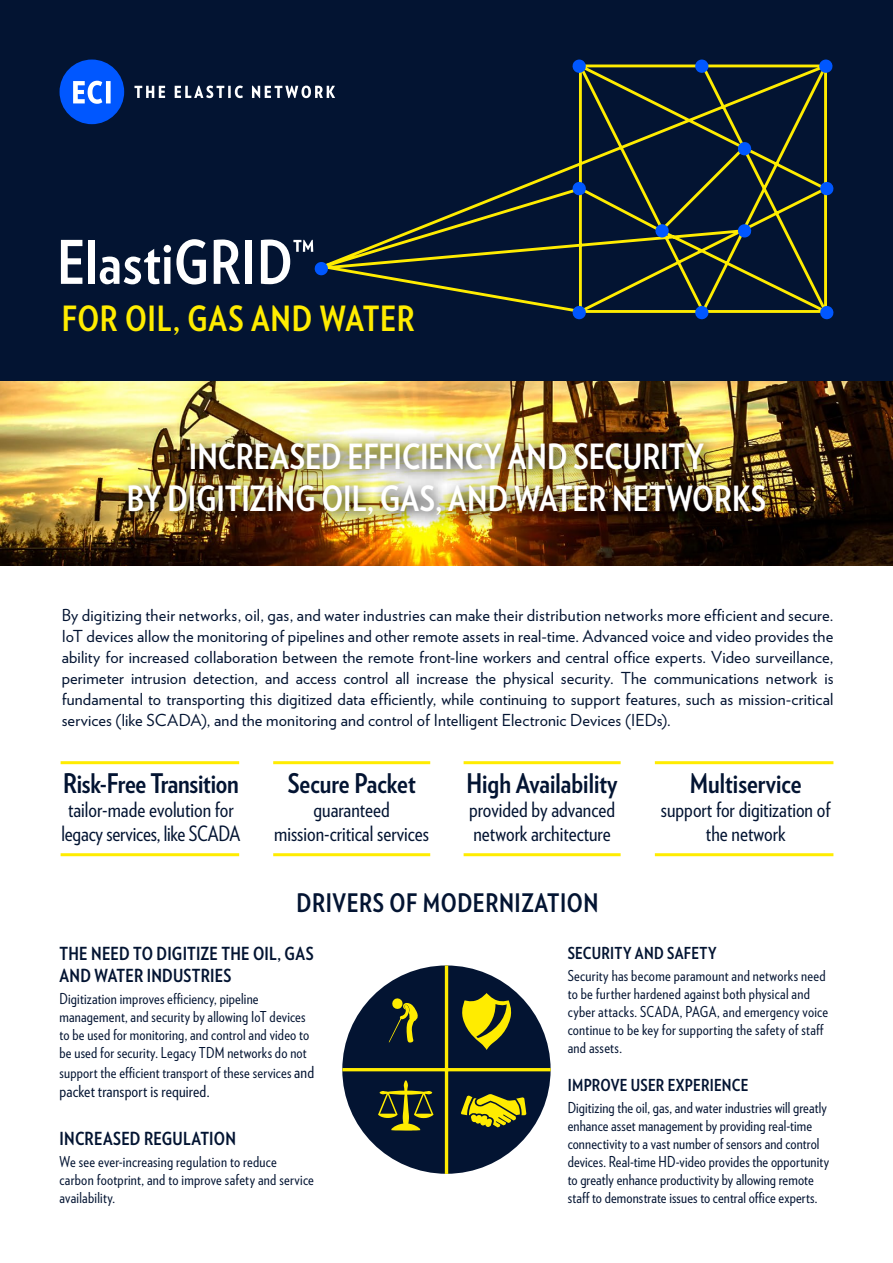
<style>
.page{position:relative;width:893px;height:1263px;background:#fff}
.page>*{position:absolute;margin:0;border:0;box-sizing:border-box;transform-origin:0 0}
.t1{font:700 60px "Verlag Condensed";letter-spacing:.015em;color:#fff}
.t2{font:700 34.65px/42px "Verlag Condensed";color:#fff;text-align:center}
.t3{font:700 34.65px "Verlag Condensed";letter-spacing:.02em;color:#ffec00}
.t4{font:700 27px "Verlag Condensed";color:#031432}
.t5{font:700 25.5px "Verlag Condensed";letter-spacing:.02em;color:#031432}
.t6{font:21px/24px "Verlag Condensed";color:#031432;text-align:center}
.t7{font:700 18px "Verlag Condensed";color:#031432}
.t8{font:16.5px/21px "Verlag";letter-spacing:.005em;color:#031432;text-align:justify}
.t9{font:700 16.5px "Verlag Condensed";letter-spacing:.02em;color:#031432}
.t10{font:16.5px "Verlag Condensed";letter-spacing:.01em;color:#031432}
.t11{font:15px/18px "Verlag Condensed";letter-spacing:.015em;color:#031432}
.s1{font-size:16.5px}
</style>
<div class="page">
<div style="left:0;top:0;width:893px;height:382px;background:#031432"></div>
<img style="left:0;top:382px;width:893px;height:184px">
<img style="left:118px;top:432px;width:663px;height:98px">
<hr style="left:61px;top:853px;width:178px;height:3px;background:#ffec00">
<hr style="left:273px;top:853px;width:157px;height:3px;background:#ffec00">
<hr style="left:464px;top:853px;width:157px;height:3px;background:#ffec00">
<hr style="left:655px;top:853px;width:178px;height:3px;background:#ffec00">
<hr style="left:61px;top:761px;width:178px;height:3px;background:#ffec00">
<hr style="left:273px;top:761px;width:157px;height:3px;background:#ffec00">
<hr style="left:464px;top:761px;width:157px;height:3px;background:#ffec00">
<hr style="left:655px;top:761px;width:178px;height:3px;background:#ffec00">
<div style="left:342px;top:965px;width:209px;height:209px;background:#031432;border-radius:50%"></div>
<hr style="left:342px;top:1068px;width:209px;height:3px;background:#ffec00">
<hr style="left:445px;top:965px;width:3px;height:209px;background:#ffec00">
<svg style="left:389px;top:998px;width:29px;height:45px"></svg>
<svg style="left:378px;top:1080px;width:55px;height:50px"></svg>
<svg style="left:462px;top:993px;width:50px;height:57px"></svg>
<svg style="left:461px;top:1094px;width:65px;height:33px"></svg>
<svg style="left:134px;top:86px;width:183px;height:12px"></svg>
<div style="left:60px;top:60px;width:64px;height:64px;background:#0057ff;border-radius:50%"></div>
<svg style="left:73px;top:81px;width:38px;height:23px"></svg>
<svg style="left:317px;top:64px;width:511px;height:249px"></svg>
<svg style="left:694px;top:306px;width:15px;height:13px"></svg>
<svg style="left:694px;top:60px;width:15px;height:13px"></svg>
<svg style="left:654px;top:224px;width:16px;height:13px"></svg>
<svg style="left:737px;top:224px;width:15px;height:13px"></svg>
<svg style="left:314px;top:262px;width:15px;height:13px"></svg>
<svg style="left:572px;top:60px;width:15px;height:13px"></svg>
<svg style="left:818px;top:60px;width:15px;height:13px"></svg>
<svg style="left:737px;top:142px;width:15px;height:13px"></svg>
<svg style="left:572px;top:306px;width:15px;height:13px"></svg>
<svg style="left:819px;top:306px;width:15px;height:13px"></svg>
<svg style="left:572px;top:182px;width:15px;height:13px"></svg>
<svg style="left:819px;top:182px;width:15px;height:13px"></svg>
<h1 class="t1" style="left:57px;top:218px;width:259px">ELASTIGRIDTM</h1>
<h2 class="t3" style="left:62px;top:293px;width:354px">FOR OIL, GAS AND WATER</h2>
<h2 class="t2" style="left:127px;top:434px;width:640px">INCREASED EFFICIENCY AND SECURITY<br>BY DIGITIZING OIL, GAS, AND WATER NETWORKS</h2>
<p class="t8" style="left:62px;top:603px;width:773px">By digitizing their networks, oil, gas, and water industries can make their distribution networks more efficient and secure.<br>IoT devices allow the monitoring of pipelines and other remote assets in real-time. Advanced voice and video provides the ability for increased collaboration between the remote front-line workers and central office experts. Video surveillance, perimeter intrusion detection, and access control all increase the physical security. The communications network is fundamental to transporting this digitized data efficiently, while continuing to support features, such as mission-critical services (like SCADA ,) and the monitoring and control of Intelligent Electronic Devices (IEDs .(</p>
<h3 class="t4" style="left:63px;top:763px;width:177px">RISK-FREE TRANSITION</h3>
<h3 class="t6" style="left:61px;top:797px;width:180px">tailor-made evolution for legacy services, like SCADA</h3>
<h3 class="t4" style="left:288px;top:763px;width:130px">SECURE PACKET</h3>
<h3 class="t6" style="left:274px;top:797px;width:156px">guaranteed mission-critical services</h3>
<h3 class="t4" style="left:467px;top:763px;width:153px">HIGH AVAILABILITY</h3>
<h3 class="t6" style="left:469px;top:797px;width:148px;text-align:left">provided by advanced network architecture</h3>
<h3 class="t4" style="left:690px;top:763px;width:113px">MULTISERVICE</h3>
<h3 class="t6" style="left:661px;top:797px;width:171px">support for digitization of the network</h3>
<h3 class="t5" style="left:297px;top:883px;width:107px">DRIVERS OF</h3>
<p class="t7" style="left:278px;top:940px;width:18px">GAS,</p>
<h3 class="t5" style="left:423px;top:883px;width:177px">MODERNIZATION</h3>
<p class="t9" style="left:568px;top:940px;width:17px">SECURITY</p>
<p class="t11" style="left:568px;top:966px;width:262px">Security has become paramount and networks need to be further hardened against both physical and cyber attacks. SCADA, PAGA, and emergency voice continue to be key for supporting the safety of staff and assets.</p>
<p class="t9" style="left:668px;top:1073px;width:26px">EXPERIENCE</p>
<p class="t9" style="left:667px;top:940px;width:17px">SAFETY</p>
<p class="t9" style="left:635px;top:940px;width:11px">AND</p>
<p class="t7" style="left:133px;top:940px;width:11px">TO</p>
<p class="t7" style="left:157px;top:940px;width:9px">DIGITIZE</p>
<p class="t7" style="left:253px;top:940px;width:9px">OIL</p>
<p class="t7" style="left:91px;top:940px;width:11px">NEED</p>
<p class="t7" style="left:60px;top:940px;width:19px">THE</p>
<p class="t7" style="left:221px;top:940px;width:10px">THE</p>
<p class="t7" style="left:147px;top:962px;width:10px">INDUSTRIES</p>
<p class="t7" style="left:60px;top:962px;width:12px">AND</p>
<p class="t11" style="left:60px;top:989px;width:251px">Digitization improves efficiency, pipeline management, and security by allowing IoT devices to be used for monitoring, and control and video to be used for security. Legacy TDM networks do not</p>
<p class="t11" style="left:60px;top:1063px;width:256px">support the efficient transport of these services <span class="s1">and</span></p>
<p class="t10" style="left:60px;top:1080px;width:152px">packet transport is required.</p>
<p class="t7" style="left:95px;top:962px;width:11px">WATER</p>
<p class="t9" style="left:568px;top:1073px;width:15px">IMPROVE</p>
<p class="t11" style="left:568px;top:1098px;width:263px">Digitizing the oil, gas, and water industries will greatly enhance asset management by providing real-time connectivity to a vast number of sensors and control devices. Real-time HD-video provides the opportunity to greatly enhance productivity by allowing remote staffto demonstrate issues to central office experts.</p>
<p class="t9" style="left:631px;top:1073px;width:10px">USER</p>
<p class="t7" style="left:60px;top:1125px;width:15px">INCREASED</p>
<p class="t11" style="left:60px;top:1152px;width:256px">We see ever-increasing regulation to reduce carbon footprint, and to improve safety and service availability.</p>
<p class="t7" style="left:144px;top:1125px;width:20px">REGULATION</p>
</div>
